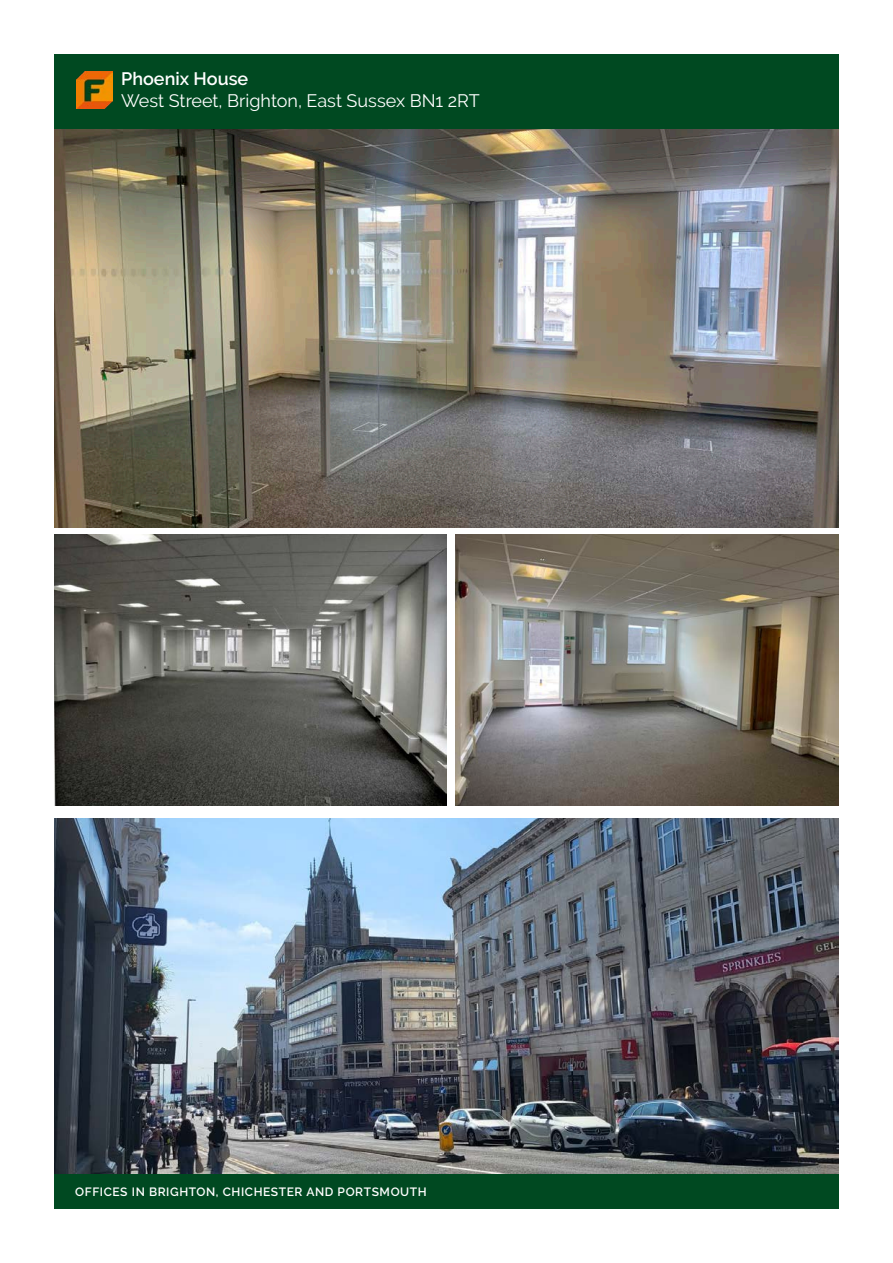
<style>
.page{position:relative;width:893px;height:1263px;background:#fff}
.page>*{position:absolute;margin:0;border:0;box-sizing:border-box;transform-origin:0 0}
.t1{font:18px "Raleway";color:#fff}
.t2{font:600 18px "Raleway";color:#fff}
.t3{font:600 12px "Raleway";letter-spacing:.05em;color:#fff}
</style>
<div class="page">
<img style="left:54px;top:129px;width:785px;height:398px">
<div style="left:54px;top:54px;width:785px;height:75px;background:#004921"></div>
<img style="left:54px;top:819px;width:785px;height:356px">
<img style="left:77px;top:72px;width:35px;height:37px">
<div style="left:54px;top:1175px;width:785px;height:34px;background:#004921"></div>
<img style="left:54px;top:535px;width:392px;height:271px">
<img style="left:455px;top:535px;width:384px;height:271px">
<p class="t2" style="left:121px;top:68px;width:129px">Phoenix House</p>
<p class="t1" style="left:121px;top:91px;width:360px">West Street, Brighton, East Sussex BN1 2RT</p>
<p class="t3" style="left:75px;top:1185px;width:353px">OFFICES IN BRIGHTON, CHICHESTER AND PORTSMOUTH</p>
</div>
